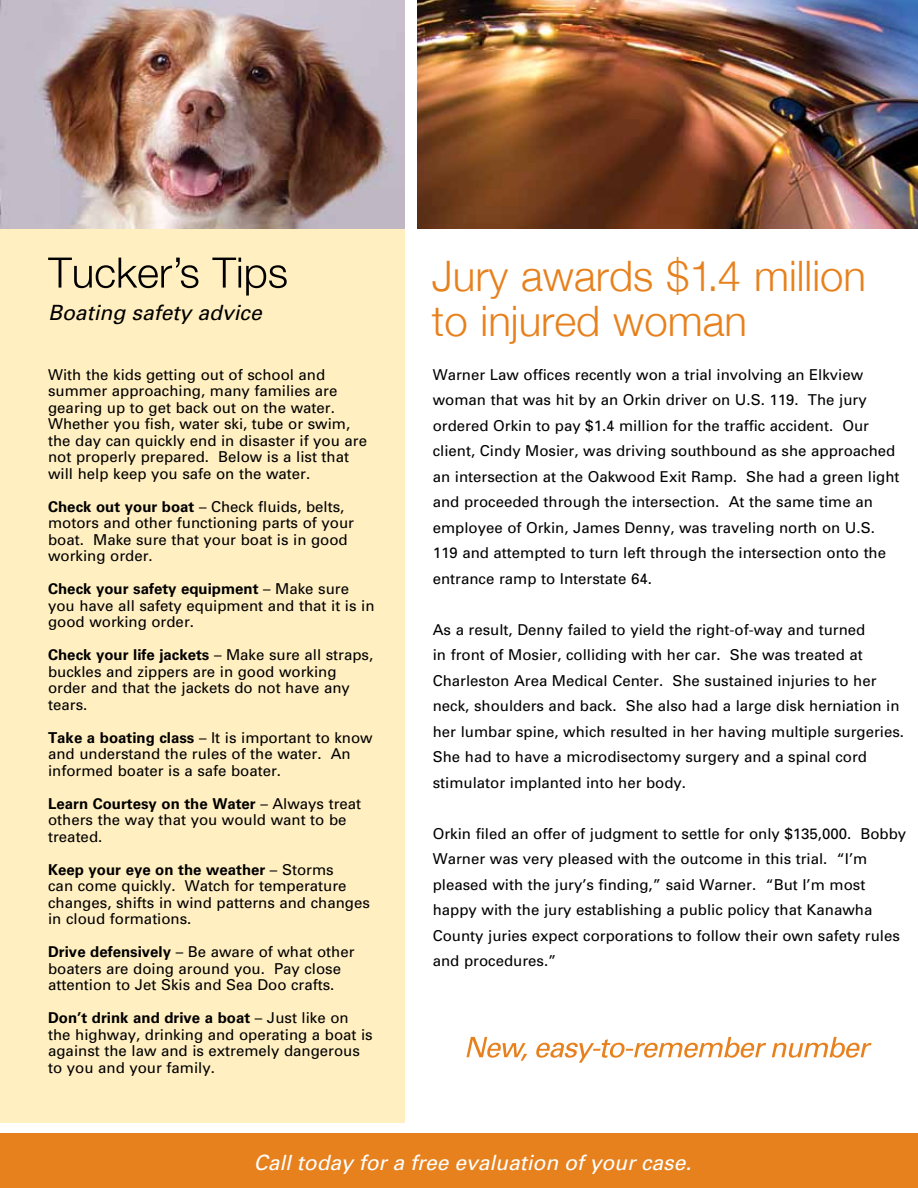
<style>
.page{position:relative;width:918px;height:1188px;background:#fff}
.page>*{position:absolute;margin:0;border:0;box-sizing:border-box;transform-origin:0 0}
.t1{font:300 42px/45px "Helvetica Neue";color:#e7811d}
.t2{font:italic 21px "Univers";color:#fff}
.t3{font:italic 21px "Univers";color:#000}
.t4{font:15px/16.5px "Univers";color:#000}
.s1{font-weight:700}
</style>
<div class="page">
<div style="left:0;top:229px;width:405px;height:893px;background:#ffefc1"></div>
<img style="left:0;top:0;width:405px;height:229px">
<svg style="left:48px;top:258px;width:239px;height:38px"></svg>
<div style="left:0;top:1133px;width:918px;height:55px;background:#e7811d"></div>
<svg style="left:466px;top:1037px;width:405px;height:26px"></svg>
<img style="left:417px;top:0;width:501px;height:229px">
<h2 class="t3" style="left:48px;top:299px;width:215px">Boating safety advice</h2>
<p class="t4" style="left:48px;top:366px;width:320px">With the kids getting out of school and summer approaching, many families are gearing up to get back out on the water.<br>Whether you fish, water ski, tube or swim, the day can quickly end in disaster if you are not properly prepared. Below is a list that will help keep you safe on the water.</p>
<p class="t4" style="left:48px;top:498px;width:307px"><span class="s1">Check out your boat</span> – Check fluids, belts, motors and other functioning parts of your boat. Make sure that your boat is in good working order.</p>
<p class="t4" style="left:48px;top:580px;width:328px"><span class="s1">Check your safety equipment</span> – Make sure you have all safety equipment and that it is in good working order.</p>
<p class="t4" style="left:48px;top:646px;width:327px"><span class="s1">Check your life jackets</span> – Make sure all straps, buckles and zippers are in good working order and that the jackets do not have any tears.</p>
<p class="t4" style="left:48px;top:729px;width:326px"><span class="s1">Take a boating class</span> – It is important to know and understand the rules of the water. An informed boater is a safe boater.</p>
<p class="t4" style="left:48px;top:795px;width:315px"><span class="s1">Learn Courtesy on the Water</span> – Always treat others the way that you would want to be treated.</p>
<p class="t4" style="left:48px;top:861px;width:323px"><span class="s1">Keep your eye on the weather</span> – Storms<br>can come quickly. Watch for temperature changes, shifts in wind patterns and changes in cloud formations.</p>
<p class="t4" style="left:48px;top:943px;width:308px"><span class="s1">Drive defensively</span> – Be aware of what other boaters are doing around you. Pay close attention to Jet Skis and Sea Doo crafts.</p>
<p class="t4" style="left:48px;top:1009px;width:326px"><span class="s1">Don’t drink and drive a boat</span> – Just like on the highway, drinking and operating a boat is against the law and is extremely dangerous to you and your family.</p>
<h1 class="t1" style="left:432px;top:252px;width:436px">Jury awards $1.4 million to injured woman</h1>
<p class="t4" style="left:433px;top:361px;width:468px;line-height:25.5px">Warner Law offices recently won a trial involving an Elkview woman that was hit by an Orkin driver on U.S. 119. The jury ordered Orkin to pay $1.4 million for the traffic accident. Our client, Cindy Mosier, was driving southbound as she approached an intersection at the Oakwood Exit Ramp. She had a green light and proceeded through the intersection. At the same time an employee of Orkin, James Denny, was traveling north on U.S.<br>119 and attempted to turn left through the intersection onto the entrance ramp to Interstate 64.</p>
<p class="t4" style="left:433px;top:616px;width:473px;line-height:25.5px">As a result, Denny failed to yield the right-of-way and turned<br>in front of Mosier, colliding with her car. She was treated at Charleston Area Medical Center. She sustained injuries to her neck, shoulders and back. She also had a large disk herniation in her lumbar spine, which resulted in her having multiple surgeries.<br>She had to have a microdisectomy surgery and a spinal cord stimulator implanted into her body.</p>
<p class="t4" style="left:433px;top:820px;width:475px;line-height:25.5px">Orkin filed an offer of judgment to settle for only $135,000. Bobby Warner was very pleased with the outcome in this trial. “I’m pleased with the jury’s finding,” said Warner. “But I’m most happy with the jury establishing a public policy that Kanawha County juries expect corporations to follow their own safety rules and procedures.”</p>
<h2 class="t2" style="left:254px;top:1149px;width:439px">Call today for a free evaluation of your case.</h2>
</div>
